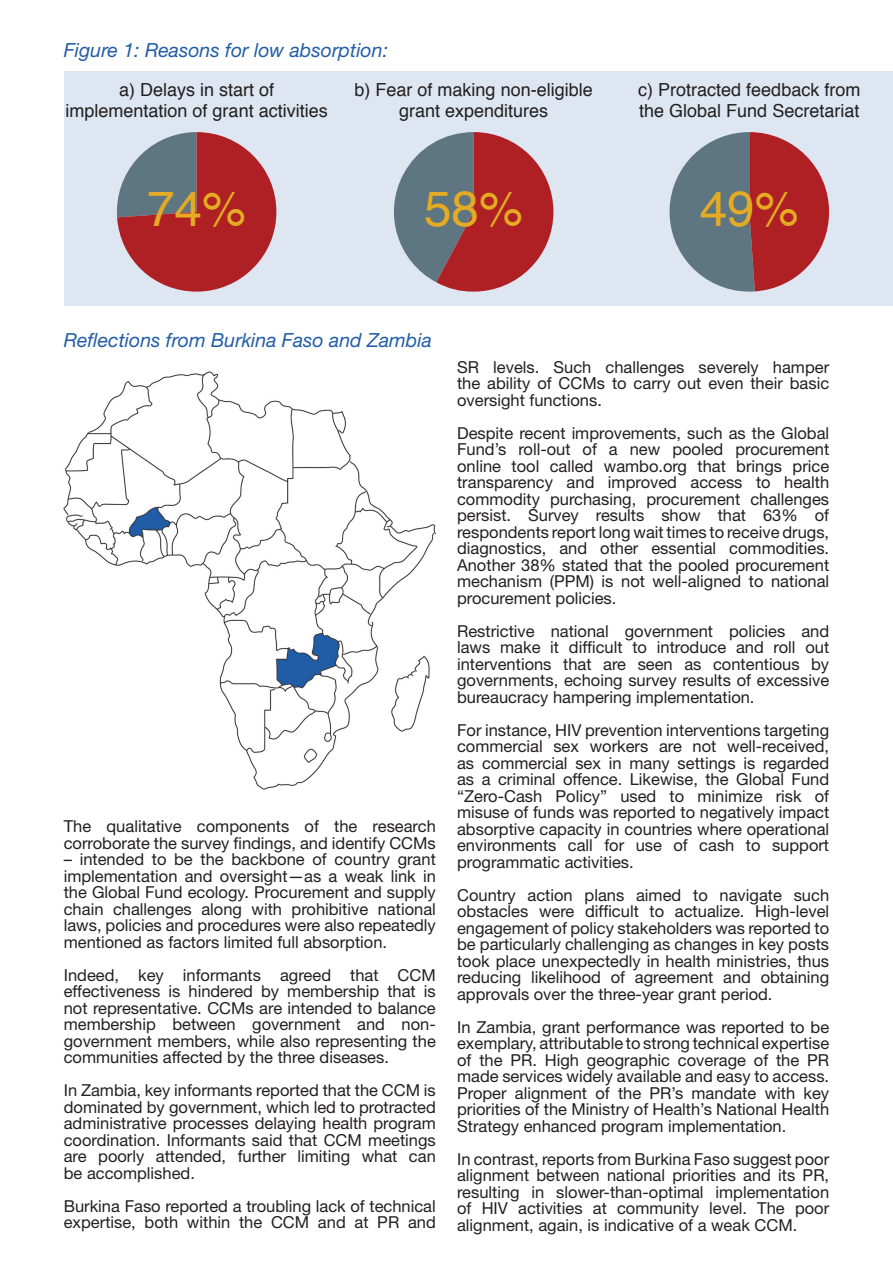
<style>
.page{position:relative;width:893px;height:1263px;background:#fff}
.page>*{position:absolute;margin:0;border:0;box-sizing:border-box;transform-origin:0 0}
.t1{font:49.5px "Helvetica";color:#e5ab22}
.sub-sub{font:italic 19.5px "Helvetica Neue";color:#225da7}
.t2{font:18px/21.6px "Helvetica";color:#231f20;text-align:center}
.t3{font:16.5px/16.5px "Helvetica Neue";color:#231f20;text-align:justify}
</style>
<div class="page">
<div style="left:64px;top:71px;width:829px;height:235px;background:#dee6f1"></div>
<svg style="left:116px;top:132px;width:160px;height:160px"></svg>
<svg style="left:394px;top:132px;width:159px;height:160px"></svg>
<svg style="left:669px;top:132px;width:160px;height:160px"></svg>
<img style="left:64px;top:371px;width:372px;height:419px">
<p class="sub-sub" style="left:64px;top:36px;width:326px">Figure 1: Reasons for low absorption:</p>
<p class="t2" style="left:66px;top:79px;width:264px">a) Delays in start of implementation of grant activities</p>
<p class="t2" style="left:355px;top:79px;width:240px">b) Fear of making non-eligible grant expenditures</p>
<p class="t2" style="left:638px;top:79px;width:224px;text-align:left">c) Protracted feedback from the Global Fund Secretariat</p>
<p class="t1" style="left:147px;top:170px;width:101px">74%</p>
<p class="t1" style="left:424px;top:170px;width:101px">58%</p>
<p class="t1" style="left:700px;top:170px;width:101px">49%</p>
<p class="sub-sub" style="left:64px;top:326px;width:370px">Reflections from Burkina Faso and Zambia</p>
<p class="t3" style="left:64px;top:819px;width:374px">The qualitative components of the research corroborate the survey findings, and identify CCMs</p>
<p class="t3" style="left:64px;top:852px;width:374px">– intended to be the backbone of country grant implementation and oversight—as a weak link in the Global Fund ecology. Procurement and supply chain challenges along with prohibitive national laws, policies and procedures were also repeatedly mentioned as factors limited full absorption.</p>
<p class="t3" style="left:64px;top:967px;width:374px">Indeed, key informants agreed that CCM effectiveness is hindered by membership that is not representative. CCMs are intended to balance membership between government and non&shy;government members, while also representing the communities affected by the three diseases.</p>
<p class="t3" style="left:64px;top:1083px;width:374px">In Zambia, key informants reported that the CCM is dominated by government, which led to protracted administrative processes delaying health program coordination. Informants said that CCM meetings are poorly attended, further limiting what can be accomplished.</p>
<p class="t3" style="left:64px;top:1198px;width:374px">Burkina Faso reported a troubling lack of technical expertise, both within the CCM and at PR and</p>
<p class="t3" style="left:457px;top:360px;width:374px">SR levels. Such challenges severely hamper the ability of CCMs to carry out even their basic oversight functions.</p>
<p class="t3" style="left:457px;top:426px;width:374px">Despite recent improvements, such as the Global Fund’s roll-out of a new pooled procurement online tool called wambo.org that brings price transparency and improved access to health commodity purchasing, procurement challenges persist. Survey results show that 63% of respondents report long wait times to receive drugs, diagnostics, and other essential commodities.<br>Another 38% stated that the pooled procurement mechanism (PPM) is not well-aligned to national procurement policies.</p>
<p class="t3" style="left:457px;top:624px;width:374px">Restrictive national government policies and laws make it difficult to introduce and roll out interventions that are seen as contentious by governments, echoing survey results of excessive bureaucracy hampering implementation.</p>
<p class="t3" style="left:457px;top:723px;width:374px">For instance, HIV prevention interventions targeting commercial sex workers are not well-received, as commercial sex in many settings is regarded as a criminal offence. Likewise, the Global Fund “Zero-Cash Policy” used to minimize risk of misuse of funds was reported to negatively impact absorptive capacity in countries where operational environments call for use of cash to support programmatic activities.</p>
<p class="t3" style="left:457px;top:888px;width:374px">Country action plans aimed to navigate such obstacles were difficult to actualize. High-level engagement of policy stakeholders was reported to be particularly challenging as changes in key posts took place unexpectedly in health ministries, thus reducing likelihood of agreement and obtaining approvals over the three-year grant period.</p>
<p class="t3" style="left:457px;top:1020px;width:374px">In Zambia, grant performance was reported to be exemplary, attributable to strong technical expertise of the PR. High geographic coverage of the PR made services widely available and easy to access.<br>Proper alignment of the PR’s mandate with key priorities of the Ministry of Health’s National Health Strategy enhanced program implementation.</p>
<p class="t3" style="left:457px;top:1152px;width:374px">In contrast, reports from Burkina Faso suggest poor alignment between national priorities and its PR, resulting in slower-than-optimal implementation of HIV activities at community level. The poor alignment, again, is indicative of a weak CCM.</p>
</div>
